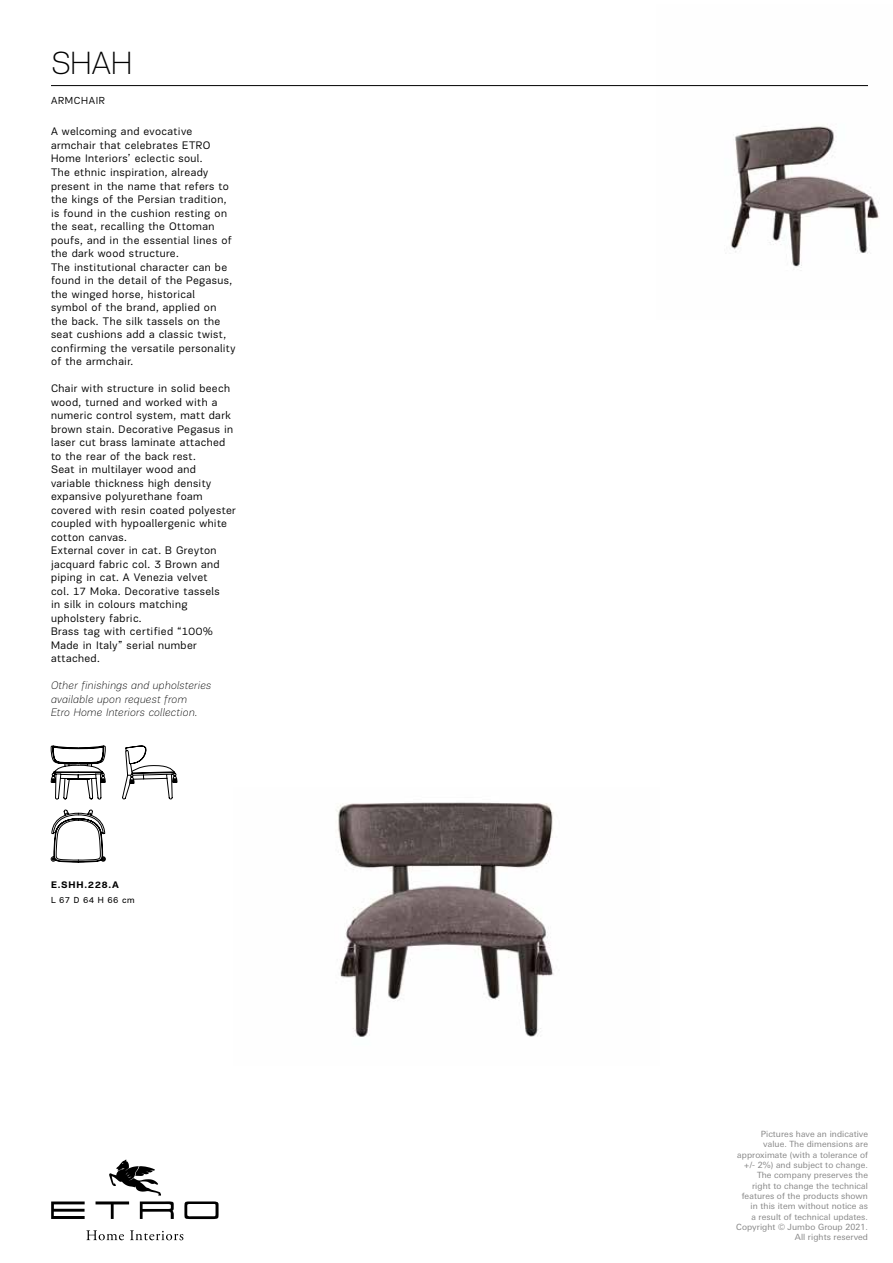
<style>
.page{position:relative;width:893px;height:1263px;background:#fff}
.page>*{position:absolute;margin:0;border:0;box-sizing:border-box;transform-origin:0 0}
.t1{font:100 33px "Encore Sans Pro PF";color:#000}
.t2{font:11.25px/13.5px "Encore Sans Pro PF";letter-spacing:.035em;color:#000}
.t3{font:italic 100 11.25px/13.5px "Encore Sans Pro PF";letter-spacing:.025em;color:#000}
.t4{font:10.5px "Encore Sans Pro PF";letter-spacing:.06em;color:#000}
.t5{font:700 9.75px "Encore Sans Pro PF";letter-spacing:.055em;color:#000}
.t6{font:9px "Encore Sans Pro PF";letter-spacing:.045em;color:#000}
.t7{font:8.55px/10.4px "Linotype Univers Basic";letter-spacing:.01em;color:#878787;text-align:right}
</style>
<div class="page">
<img style="left:657px;top:86px;width:222px;height:184px">
<img style="left:336px;top:802px;width:218px;height:235px">
<hr style="left:51px;top:85px;width:817px;height:1px;background:#000">
<svg style="left:51px;top:745px;width:126px;height:117px"></svg>
<svg style="left:109px;top:1159px;width:52px;height:36px"></svg>
<svg style="left:96px;top:1201px;width:33px;height:18px"></svg>
<svg style="left:140px;top:1201px;width:34px;height:18px"></svg>
<svg style="left:51px;top:1201px;width:34px;height:18px"></svg>
<svg style="left:184px;top:1201px;width:35px;height:18px"></svg>
<svg style="left:86px;top:1230px;width:38px;height:10px"></svg>
<svg style="left:130px;top:1230px;width:53px;height:10px"></svg>
<h1 class="t1" style="left:51px;top:44px;width:82px">SHAH</h1>
<p class="t4" style="left:51px;top:95px;width:55px">ARMCHAIR</p>
<p class="t2" style="left:51px;top:125px;width:186px">A welcoming and evocative armchair that celebrates ETRO<br>Home Interiors’ eclectic soul.<br>The ethnic inspiration, already present in the name that refers to the kings of the Persian tradition, is found in the cushion resting on the seat, recalling the Ottoman poufs, and in the essential lines of the dark wood structure.<br>The institutional character can be found in the detail of the Pegasus, the winged horse, historical<br>symbol of the brand, applied on the back. The silk tassels on the seat cushions add a classic twist, confirming the versatile personality of the armchair.</p>
<p class="t2" style="left:51px;top:382px;width:186px">Chair with structure in solid beech wood, turned and worked with a numeric control system, matt dark brown stain. Decorative Pegasus in laser cut brass laminate attached to the rear of the back rest.<br>Seat in multilayer wood and variable thickness high density expansive polyurethane foam covered with resin coated polyester coupled with hypoallergenic white cotton canvas.<br>External cover in cat. B Greyton jacquard fabric col. 3 Brown and piping in cat. A Venezia velvet<br>col. 17 Moka. Decorative tassels<br>in silk in colours matching upholstery fabric.<br>Brass tag with certified “100%<br>Made in Italy” serial number attached.</p>
<p class="t3" style="left:51px;top:678px;width:162px">Other finishings and upholsteries available upon request from<br>Etro Home Interiors collection.</p>
<p class="t5" style="left:51px;top:879px;width:69px">E.SHH.228.A</p>
<p class="t6" style="left:51px;top:895px;width:85px">L 67 D 64 H 66 cm</p>
<p class="t7" style="left:736px;top:1129px;width:133px">Pictures have an indicative value. The dimensions are approximate (with a tolerance of +/- 2%) and subject to change.<br>The company preserves the right to change the technical features of the products shown in this item without notice as<br>a result of technical updates.<br>Copyright © Jumbo Group 2021.<br>All rights reserved</p>
</div>
